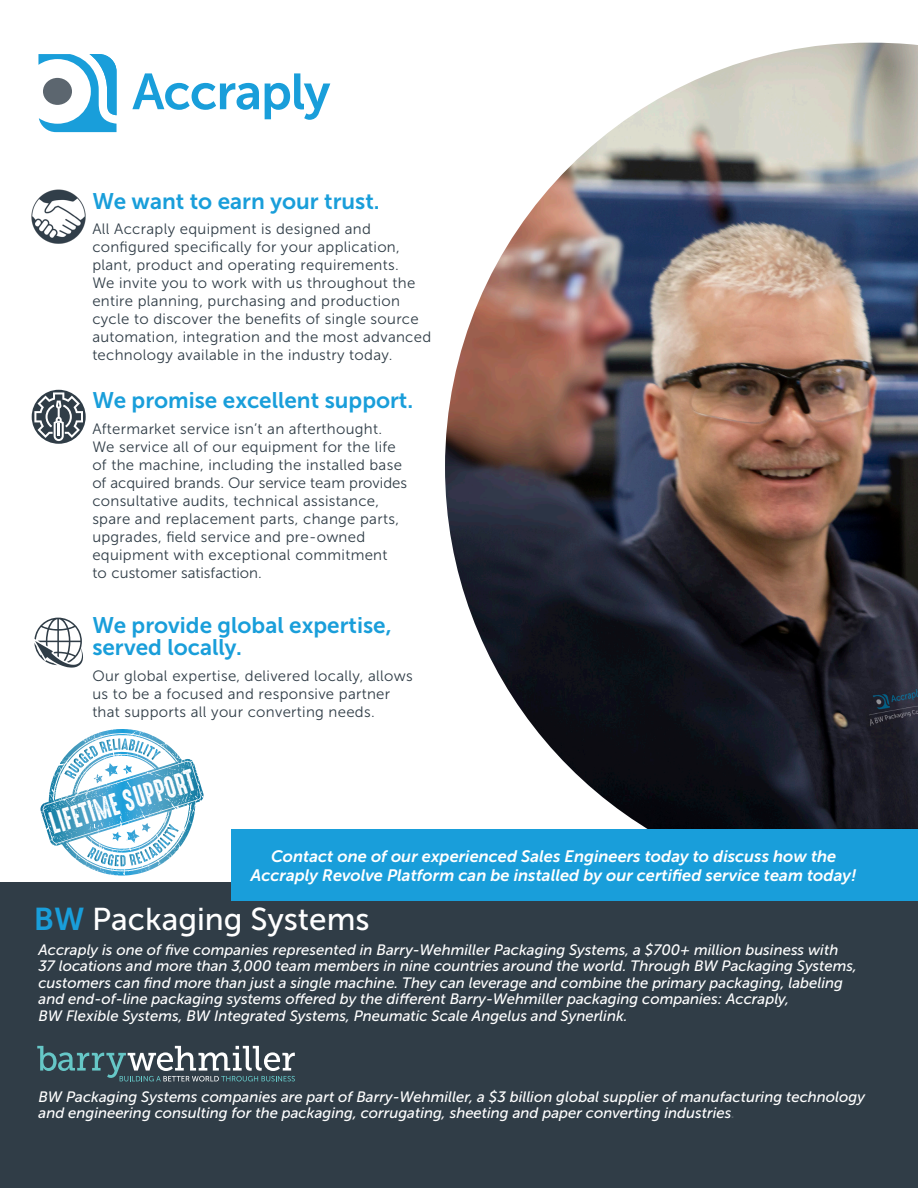
<style>
.page{position:relative;width:918px;height:1188px;background:#fff}
.page>*{position:absolute;margin:0;border:0;box-sizing:border-box;transform-origin:0 0}
.t1{font:31.5px "Museo Sans 500";color:#fff}
.t2{font:28.2px "High Voltage Rough";color:#fff;scale:.87 1}
.t3{font:22.5px/22.5px "Museo Sans 700";color:#199eda}
.t4{font:italic 16.5px/19.5px "Museo Sans 700";color:#fff;text-align:center}
.t5{font:15px/18px "Museo Sans 300";letter-spacing:.02em;color:#303d47}
.t6{font:italic 15px/16.5px "Museo Sans 500";color:#fff}
.s1{font-family:"Museo Sans 700";color:#199eda}
.s2{color:#5c666f}
</style>
<div class="page">
<img style="left:32px;top:190px;width:54px;height:54px">
<img style="left:445px;top:43px;width:473px;height:786px">
<div style="left:0;top:883px;width:918px;height:305px;background:#303d47"></div>
<div style="left:232px;top:829px;width:686px;height:72px;background:#199eda"></div>
<svg style="left:37px;top:1045px;width:258px;height:36px"></svg>
<svg style="left:32px;top:390px;width:54px;height:54px"></svg>
<svg style="left:34px;top:392px;width:49px;height:49px"></svg>
<svg style="left:34px;top:618px;width:49px;height:50px"></svg>
<svg style="left:38px;top:54px;width:79px;height:78px"></svg>
<svg style="left:132px;top:73px;width:127px;height:37px"></svg>
<svg style="left:265px;top:73px;width:65px;height:47px"></svg>
<svg style="left:60px;top:729px;width:110px;height:50px"></svg>
<svg style="left:87px;top:824px;width:92px;height:42px"></svg>
<p class="t3" style="left:92px;top:190px;width:289px">We want to earn your trust.</p>
<p class="t5" style="left:92px;top:220px;width:340px">All Accraply equipment is designed and configured specifically for your application, plant, product and operating requirements.<br>We invite you to work with us throughout the entire planning, purchasing and production cycle to discover the benefits of single source automation, integration and the most advanced technology available in the industry today.</p>
<p class="t3" style="left:92px;top:389px;width:322px">We promise excellent support.</p>
<p class="t5" style="left:92px;top:420px;width:316px">Aftermarket service isn’t an afterthought.<br>We service all of our equipment for the life of the machine, including the installed base of acquired brands. Our service team provides consultative audits, technical assistance, spare and replacement parts, change parts, upgrades, field service and pre-owned equipment with exceptional commitment<br>to customer satisfaction.</p>
<p class="t3" style="left:92px;top:614px;width:301px">We provide global expertise, served locally.</p>
<p class="t5" style="left:92px;top:667px;width:322px">Our global expertise, delivered locally, allows us to be a focused and responsive partner that supports all your converting needs.</p>
<p class="t2" style="left:46px;top:809px;width:174px;rotate:-17deg">LIFETIME SUPPORT</p>
<p class="t4" style="left:251px;top:846px;width:607px">Contact one of our experienced Sales Engineers today to discuss how the<br>Accraply Revolve Platform can be installed by our certified service team today!</p>
<p class="t1" style="left:34px;top:902px;width:337px"><span class="s1">BW</span> Packaging Systems</p>
<p class="t6" style="left:38px;top:941px;width:820px">Accraply is one of five companies represented in Barry-Wehmiller Packaging Systems, a $700+ million business with 37 locations and more than 3,000 team members in nine countries around the world. Through BW Packaging Systems, customers can find more than just a single machine. They can leverage and combine the primary packaging, labeling and end-of-line packaging systems offered by the different Barry-Wehmiller packaging companies: Accraply,<br>BW Flexible Systems, BW Integrated Systems, Pneumatic Scale Angelus and Synerlink.</p>
<p class="t6" style="left:38px;top:1089px;width:828px">BW Packaging Systems companies are part of Barry-Wehmiller, a $3 billion global supplier of manufacturing technology and engineering consulting for the packaging, corrugating, sheeting and paper converting industries<span class="s2">.</span></p>
</div>
